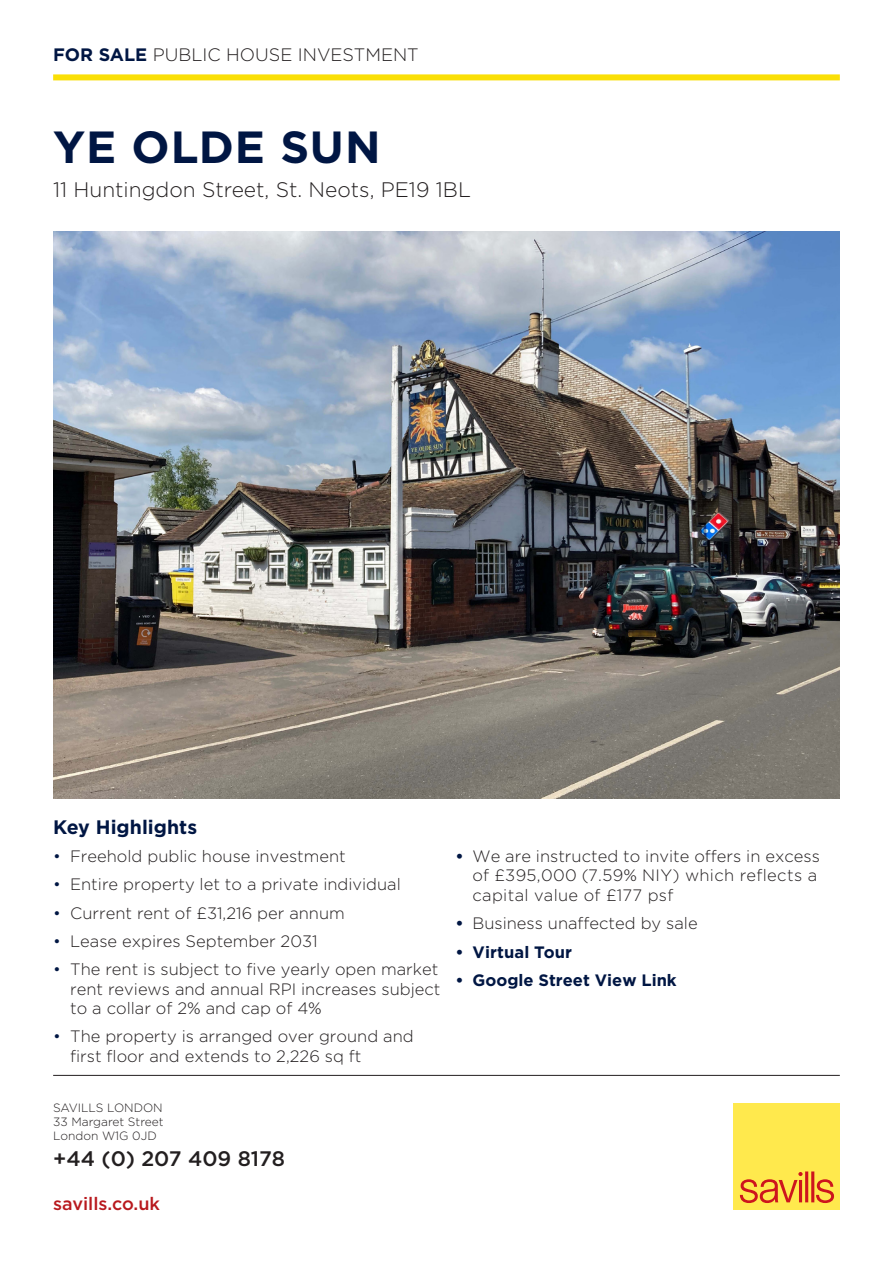
<style>
.page{position:relative;width:893px;height:1263px;background:#fff}
.page>*{position:absolute;margin:0;border:0;box-sizing:border-box;transform-origin:0 0}
.H1_-_Property_Name{font:700 45px "Gotham";letter-spacing:.02em;color:#001643}
.Property_Address{font:300 21px "Gotham";color:#231f20}
.t1{font:500 21px "Gotham";color:#231f20}
.H2_-_Highlights_head{font:700 19.5px "Gotham";color:#001643}
.Top_Header_-_Type_of{font:300 18px "Gotham";color:#231f20}
.t2{font:500 18px "Gotham";color:#b8191e}
.t3{font:300 16.5px/19.5px "Gotham";color:#231f20}
.t4{font:700 16.5px "Gotham";color:#001643}
.t5{font:300 12px/14.4px "Gotham";color:#231f20;text-align:justify}
.s1{font-weight:700;color:#001643}
.s2{color:#001643}
</style>
<div class="page">
<img style="left:53px;top:232px;width:787px;height:567px">
<hr style="left:53px;top:1075px;width:787px;height:1px;background:#231f20">
<div style="left:733px;top:1103px;width:107px;height:107px;background:#ffe94d"></div>
<svg style="left:740px;top:1171px;width:94px;height:32px"></svg>
<div style="left:53px;top:74px;width:787px;height:6px;background:#fadf06"></div>
<p class="Top_Header_-_Type_of" style="left:53px;top:43px;width:367px"><span class="s1">FOR SALE</span> PUBLIC HOUSE INVESTMENT</p>
<p class="H1_-_Property_Name" style="left:53px;top:117px;width:329px">YE OLDE SUN</p>
<p class="Property_Address" style="left:53px;top:176px;width:419px">11 Huntingdon Street, St. Neots, PE19 1BL</p>
<p class="H2_-_Highlights_head" style="left:53px;top:814px;width:146px">Key Highlights</p>
<p class="t3" style="left:53px;top:846px;width:294px"><span class="s2">•</span> Freehold public house investment</p>
<p class="t3" style="left:53px;top:874px;width:349px"><span class="s2">•</span> Entire property let to a private individual</p>
<p class="t3" style="left:53px;top:902px;width:293px"><span class="s2">•</span> Current rent of £31,216 per annum</p>
<p class="t3" style="left:53px;top:931px;width:266px"><span class="s2">•</span> Lease expires September 2031</p>
<p class="t3" style="left:70px;top:959px;width:372px;text-indent:-17px"><span class="s2">•</span> The rent is subject to five yearly open market rent reviews and annual RPI increases subject to a collar of 2% and cap of 4%</p>
<p class="t3" style="left:70px;top:1026px;width:345px;text-indent:-17px"><span class="s2">•</span> The property is arranged over ground and first floor and extends to 2,226 sq ft</p>
<p class="t5" style="left:53px;top:1100px;width:112px">SAVILLS LONDON 33 Margaret Street London W1G 0JD</p>
<p class="t1" style="left:53px;top:1144px;width:233px">+44 (0) 207 409 8178</p>
<p class="t2" style="left:53px;top:1192px;width:108px">savills.co.uk</p>
<p class="t3" style="left:472px;top:846px;width:349px;text-indent:-17px"><span class="s1">•</span> We are instructed to invite offers in excess of £395,000 (7.59% NIY) which reflects a capital value of £177 psf</p>
<p class="t3" style="left:455px;top:913px;width:244px"><span class="s1">•</span> Business unaffected by sale</p>
<p class="t4" style="left:455px;top:941px;width:118px">• Virtual Tour</p>
<p class="t4" style="left:455px;top:969px;width:223px">• Google Street View Link</p>
</div>
